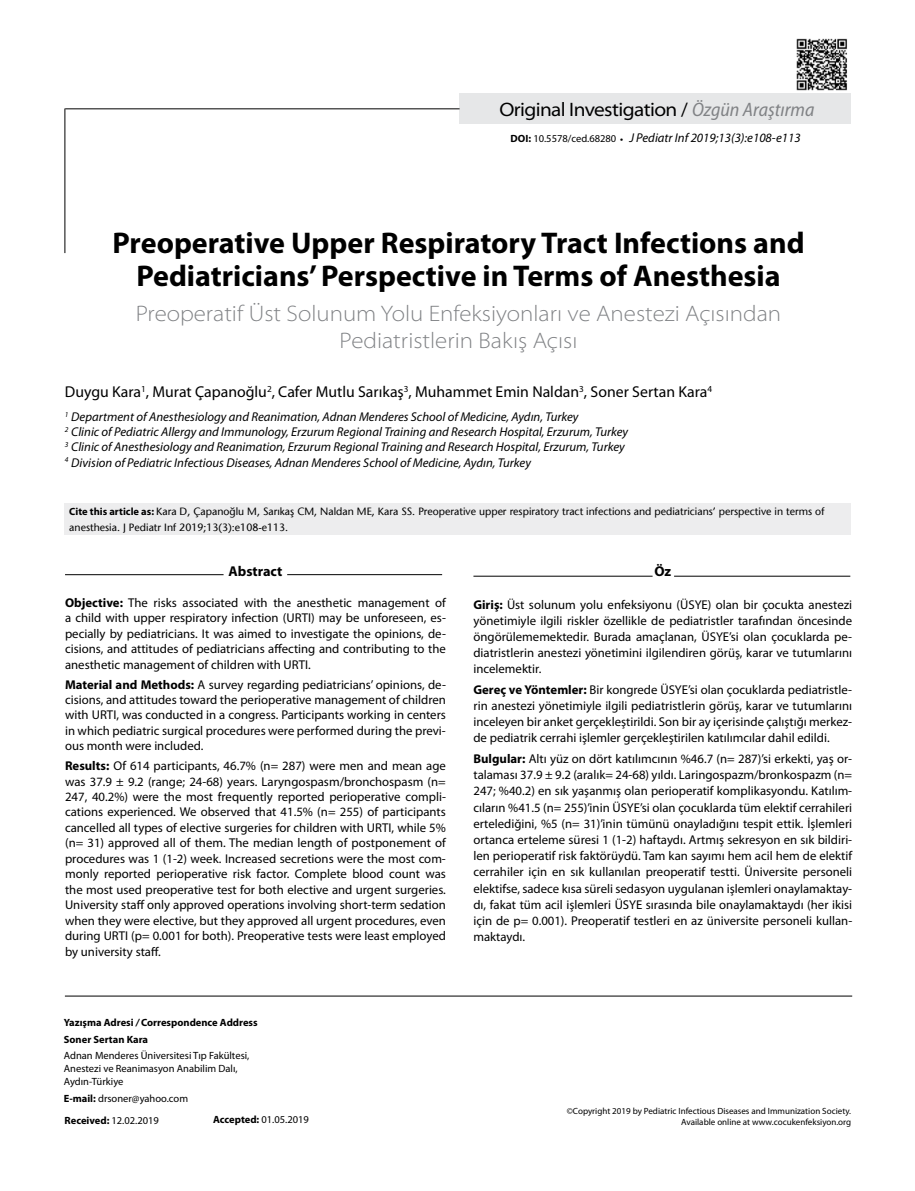
<style>
.page{position:relative;width:915px;height:1191px;background:#fff}
.page>*{position:absolute;margin:0;border:0;box-sizing:border-box;transform-origin:0 0}
.t1{font:700 30px/33px "Myriad Pro";color:#000;text-align:center}
.t2{font:300 semi-expanded 22.5px/27px "Myriad Pro";color:#808285;text-align:center}
.t3{font:semi-expanded 19.5px "Myriad Pro";letter-spacing:-.03em;color:#000}
.t4{font:15.75px "Myriad Pro";color:#000}
.t5{font:700 14.25px "Myriad Pro";color:#000}
.t6{font:12.75px/15.5px "Myriad Pro";color:#000;text-align:justify}
.t7{font:italic 12.75px/15.3px "Myriad Pro";color:#000}
.t8{font:500 10.5px/15.8px "Stone Sans Std";color:#000}
.t9{font:10.5px/12.6px "Myriad Pro";color:#000}
.t10{font:700 10.5px/16.8px "Myriad Pro";color:#000}
.t11{font:9px/10.8px "Myriad Pro";color:#000;text-align:right}
.s1{font-stretch:normal}
.s2{font-style:italic;font-stretch:semi-condensed;color:#808285}
.s3{font-weight:700;font-style:normal;font-size:10.5px}
.s4{font-style:normal;font-size:10.5px}
.s5{font-weight:700;font-style:normal;font-size:9px}
.s6{font-family:"Myriad Pro";font-weight:700}
.s7{font-weight:700}
.s8{font-style:italic}
</style>
<div class="page">
<img style="left:796px;top:38px;width:51px;height:53px">
<div style="left:459px;top:94px;width:391px;height:30px;background:#e6e7e8"></div>
<hr style="left:64px;top:108px;width:1px;height:145px;background:#000">
<hr style="left:65px;top:108px;width:394px;height:1px;background:#000">
<hr style="left:65px;top:995px;width:786px;height:1px;background:#000">
<div style="left:65px;top:503px;width:785px;height:32px;background:#ededee"></div>
<hr style="left:473px;top:576px;width:179px;height:1px;background:#000">
<hr style="left:673px;top:576px;width:177px;height:1px;background:#000">
<hr style="left:65px;top:574px;width:158px;height:1px;background:#000">
<hr style="left:287px;top:574px;width:155px;height:1px;background:#000">
<h3 class="t3" style="left:499px;top:99px;width:316px">Original Investigation <span class="s1">/</span> <span class="s2">Özgün Araştırma</span></h3>
<p class="t7" style="left:510px;top:131px;width:291px"><span class="s3">DOI:</span> <span class="s4">10.5578/ced.68280</span> <span class="s5">•</span> J Pediatr Inf 2019;13(3):e108-e113</p>
<h1 class="t1" style="left:112px;top:226px;width:693px">Preoperative Upper Respiratory Tract Infections and<br>Pediatricians’ Perspective in Terms of Anesthesia</h1>
<h2 class="t2" style="left:136px;top:300px;width:646px">Preoperatif Üst Solunum Yolu Enfeksiyonları ve Anestezi Açısından<br>Pediatristlerin Bakış Açısı</h2>
<p class="t4" style="left:65px;top:383px;width:648px">Duygu Kara<sup>1</sup>, Murat Çapanoğlu<sup>2</sup>, Cafer Mutlu Sarıkaş<sup>3</sup>, Muhammet Emin Naldan<sup>3</sup>, Soner Sertan Kara<sup>4</sup></p>
<p class="t7" style="left:65px;top:409px;width:564px"><sup>1</sup> Department of Anesthesiology and Reanimation, Adnan Menderes School of Medicine, Aydın, Turkey<br><sup>2</sup> Clinic of Pediatric Allergy and Immunology, Erzurum Regional Training and Research Hospital, Erzurum, Turkey <sup>3</sup> Clinic of Anesthesiology and Reanimation, Erzurum Regional Training and Research Hospital, Erzurum, Turkey <sup>4</sup> Division of Pediatric Infectious Diseases, Adnan Menderes School of Medicine, Aydın, Turkey</p>
<p class="t8" style="left:69px;top:504px;width:756px"><span class="s6">Cite this article as:</span> Kara D, Çapanoğlu M, Sarıkaş CM, Naldan ME, Kara SS. Preoperative upper respiratory tract infections and pediatricians’ perspective in terms of anesthesia. J Pediatr Inf 2019;13(3):e108-e113.</p>
<p class="t5" style="left:228px;top:563px;width:55px">Abstract</p>
<p class="t6" style="left:65px;top:595px;width:382px"><span class="s7">Objective:</span> The risks associated with the anesthetic management of a child with upper respiratory infection (URTI) may be unforeseen, es&shy;pecially by pediatricians. It was aimed to investigate the opinions, de&shy;cisions, and attitudes of pediatricians affecting and contributing to the anesthetic management of children with URTI.</p>
<p class="t6" style="left:65px;top:677px;width:382px"><span class="s7">Material and Methods:</span> A survey regarding pediatricians’ opinions, de&shy;cisions, and attitudes toward the perioperative management of children with URTI, was conducted in a congress. Participants working in centers in which pediatric surgical procedures were performed during the previ&shy;ous month were included.</p>
<p class="t6" style="left:65px;top:758px;width:382px"><span class="s7">Results:</span> Of 614 participants, 46.7% (n= 287) were men and mean age was 37.9 ± 9.2 (range; 24-68) years. Laryngospasm/bronchospasm (n= 247, 40.2%) were the most frequently reported perioperative compli&shy;cations experienced. We observed that 41.5% (n= 255) of participants cancelled all types of elective surgeries for children with URTI, while 5% (n= 31) approved all of them. The median length of postponement of procedures was 1 (1-2) week. Increased secretions were the most com&shy;monly reported perioperative risk factor. Complete blood count was the most used preoperative test for both elective and urgent surgeries.<br>University staff only approved operations involving short-term sedation when they were elective, but they approved all urgent procedures, even during URTI (p= 0.001 for both). Preoperative tests were least employed by university staff.</p>
<p class="t10" style="left:64px;top:1014px;width:195px">Yazışma Adresi <span class="s8">/</span> Correspondence Address<br>Soner Sertan Kara</p>
<p class="t9" style="left:64px;top:1049px;width:187px">Adnan Menderes Üniversitesi Tıp Fakültesi,<br>Anestezi ve Reanimasyon Anabilim Dalı,<br>Aydın-Türkiye</p>
<p class="t9" style="left:64px;top:1091px;width:126px"><span class="s7">E-mail:</span> drsoner@yahoo.com</p>
<p class="t5" style="left:654px;top:563px;width:18px">Öz</p>
<p class="t6" style="left:473px;top:596px;width:380px;line-height:16.2px"><span class="s7">Giriş:</span> Üst solunum yolu enfeksiyonu (ÜSYE) olan bir çocukta anestezi yönetimiyle ilgili riskler özellikle de pediatristler tarafından öncesinde öngörülememektedir. Burada amaçlanan, ÜSYE’si olan çocuklarda pe&shy;diatristlerin anestezi yönetimini ilgilendiren görüş, karar ve tutumlarını incelemektir.</p>
<p class="t6" style="left:473px;top:681px;width:380px;line-height:16.2px"><span class="s7">Gereç ve Yöntemler:</span> Bir kongrede ÜSYE’si olan çocuklarda pediatristle&shy;rin anestezi yönetimiyle ilgili pediatristlerin görüş, karar ve tutumlarını inceleyen bir anket gerçekleştirildi. Son bir ay içerisinde çalıştığı merkez&shy;de pediatrik cerrahi işlemler gerçekleştirilen katılımcılar dahil edildi.</p>
<p class="t6" style="left:473px;top:751px;width:380px;line-height:16.2px"><span class="s7">Bulgular:</span> Altı yüz on dört katılımcının %46.7 (n= 287)’si erkekti, yaş or&shy;talaması 37.9 ± 9.2 (aralık= 24-68) yıldı. Laringospazm/bronkospazm (n= 247; %40.2) en sık yaşanmış olan perioperatif komplikasyondu. Katılım&shy;cıların %41.5 (n= 255)’inin ÜSYE’si olan çocuklarda tüm elektif cerrahileri ertelediğini, %5 (n= 31)’inin tümünü onayladığını tespit ettik. İşlemleri ortanca erteleme süresi 1 (1-2) haftaydı. Artmış sekresyon en sık bildiri&shy;len perioperatif risk faktörüydü. Tam kan sayımı hem acil hem de elektif cerrahiler için en sık kullanılan preoperatif testti. Üniversite personeli elektifse, sadece kısa süreli sedasyon uygulanan işlemleri onaylamaktay&shy;dı, fakat tüm acil işlemleri ÜSYE sırasında bile onaylamaktaydı (her ikisi için de p= 0.001). Preoperatif testleri en az üniversite personeli kullan&shy;maktaydı.</p>
<p class="t9" style="left:65px;top:1114px;width:96px"><span class="s7">Received:</span> 12.02.2019</p>
<p class="t9" style="left:213px;top:1113px;width:97px"><span class="s7">Accepted:</span> 01.05.2019</p>
<p class="t11" style="left:566px;top:1106px;width:286px">©Copyright 2019 by Pediatric Infectious Diseases and Immunization Society.<br>Available online at www.cocukenfeksiyon.org</p>
</div>
